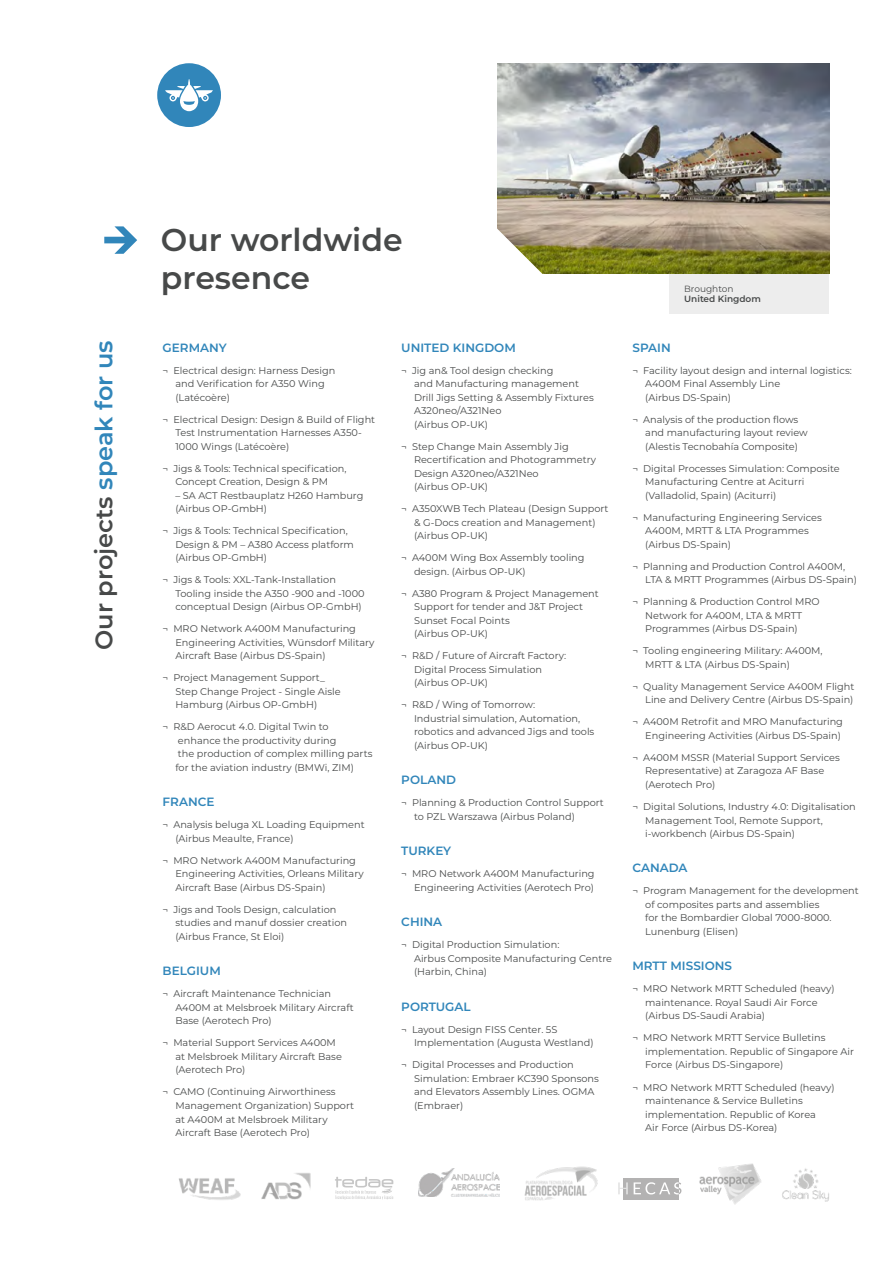
<style>
.page{position:relative;width:893px;height:1263px;background:#fff}
.page>*{position:absolute;margin:0;border:0;box-sizing:border-box;transform-origin:0 0}
.t1{font:600 31.5px/37.5px "Montserrat";color:#474949}
.t2{font:600 24px "Montserrat";color:#474949}
.t3{font:600 12px "Montserrat";color:#3186ba}
.t4{font:9.75px/13.5px "Montserrat";color:#474949}
.t5{font:600 9px "Montserrat";color:#474949}
.t6{font:9px "Montserrat";color:#474949}
.s1{color:#3186ba}
</style>
<div class="page">
<img style="left:497px;top:63px;width:332px;height:211px">
<svg style="left:497px;top:225px;width:47px;height:49px"></svg>
<div style="left:670px;top:274px;width:159px;height:40px;background:#ededed"></div>
<svg style="left:104px;top:226px;width:33px;height:28px"></svg>
<div style="left:157px;top:63px;width:64px;height:64px;background:#3186ba;border-radius:50%"></div>
<svg style="left:165px;top:79px;width:48px;height:32px"></svg>
<img style="left:419px;top:1168px;width:81px;height:28px">
<img style="left:782px;top:1168px;width:47px;height:33px">
<svg style="left:335px;top:1177px;width:58px;height:22px"></svg>
<img style="left:524px;top:1166px;width:74px;height:34px">
<img style="left:699px;top:1163px;width:62px;height:42px">
<img style="left:179px;top:1178px;width:62px;height:22px">
<img style="left:261px;top:1173px;width:50px;height:27px">
<div style="left:623px;top:1178px;width:56px;height:21px;background:#b3b2b2"></div>
<svg style="left:634px;top:1182px;width:47px;height:12px"></svg>
<svg style="left:618px;top:1182px;width:10px;height:12px"></svg>
<h2 class="t2" style="left:87px;top:650px;width:311px;rotate:-90deg">Our projects <span class="s1">speak for us</span></h2>
<h1 class="t1" style="left:161px;top:220px;width:243px">Our worldwide presence</h1>
<p class="t3" style="left:163px;top:339px;width:66px">GERMANY</p>
<p class="t4" style="left:175px;top:363px;width:161px;text-indent:-13px">¬ Electrical design: Harness Design and Verification for A350 Wing (Latécoère)</p>
<p class="t4" style="left:175px;top:412px;width:201px;text-indent:-13px">¬ Electrical Design: Design &amp; Build of Flight<br>Test Instrumentation Harnesses A350-<br>1000 Wings (Latécoère)</p>
<p class="t4" style="left:163px;top:461px;width:185px;text-align:center">¬ Jigs &amp; Tools: Technical specification,<br>Concept Creation, Design &amp; PM</p>
<p class="t4" style="left:175px;top:488px;width:190px">– SA ACT Restbauplatz H260 Hamburg (Airbus OP-GmbH)</p>
<p class="t4" style="left:175px;top:524px;width:180px;text-indent:-13px">¬ Jigs &amp; Tools: Technical Specification,<br>Design &amp; PM – A380 Access platform (Airbus OP-GmbH)</p>
<p class="t4" style="left:175px;top:573px;width:191px;text-indent:-13px">¬ Jigs &amp; Tools: XXL-Tank-Installation<br>Tooling inside the A350 -900 and -1000 conceptual Design (Airbus OP-GmbH)</p>
<p class="t4" style="left:175px;top:622px;width:201px;text-indent:-13px">¬ MRO Network A400M Manufacturing<br>Engineering Activities, Wünsdorf Military<br>Aircraft Base (Airbus DS-Spain)</p>
<p class="t4" style="left:175px;top:671px;width:167px;text-indent:-13px">¬ Project Management Support_<br>Step Change Project - Single Aisle<br>Hamburg (Airbus OP-GmbH)</p>
<p class="t4" style="left:175px;top:720px;width:199px;text-indent:-13px">¬ R&amp;D Aerocut 4.0. Digital Twin to enhance the productivity during<br>the production of complex milling parts for the aviation industry (BMWi, ZIM)</p>
<p class="t3" style="left:163px;top:794px;width:53px">FRANCE</p>
<p class="t4" style="left:175px;top:818px;width:191px;text-indent:-13px">¬ Analysis beluga XL Loading Equipment (Airbus Meaulte, France)</p>
<p class="t4" style="left:175px;top:853px;width:190px;text-indent:-13px">¬ MRO Network A400M Manufacturing<br>Engineering Activities, Orleans Military<br>Aircraft Base (Airbus DS-Spain)</p>
<p class="t4" style="left:175px;top:902px;width:173px;text-indent:-13px">¬ Jigs and Tools Design, calculation studies and manuf dossier creation (Airbus France, St Eloi)</p>
<p class="t3" style="left:163px;top:963px;width:60px">BELGIUM</p>
<p class="t4" style="left:175px;top:987px;width:180px;text-indent:-13px">¬ Aircraft Maintenance Technician<br>A400M at Melsbroek Military Aircraft<br>Base (Aerotech Pro)</p>
<p class="t4" style="left:175px;top:1036px;width:168px;text-indent:-13px">¬ Material Support Services A400M at Melsbroek Military Aircraft Base (Aerotech Pro)</p>
<p class="t4" style="left:175px;top:1085px;width:180px;text-indent:-13px">¬ CAMO (Continuing Airworthiness<br>Management Organization) Support at A400M at Melsbroek Military<br>Aircraft Base (Aerotech Pro)</p>
<p class="t3" style="left:401px;top:339px;width:116px">UNITED KINGDOM</p>
<p class="t4" style="left:414px;top:363px;width:181px;text-indent:-13px">¬ Jig an&amp; Tool design checking<br>and Manufacturing management<br>Drill Jigs Setting &amp; Assembly Fixtures<br>A320neo/A321Neo<br>(Airbus OP-UK)</p>
<p class="t4" style="left:414px;top:439px;width:183px;text-indent:-13px">¬ Step Change Main Assembly Jig<br>Recertification and Photogrammetry<br>Design A320neo/A321Neo<br>(Airbus OP-UK)</p>
<p class="t4" style="left:414px;top:502px;width:196px;text-indent:-13px">¬ A350XWB Tech Plateau (Design Support &amp; G-Docs creation and Management) (Airbus OP-UK)</p>
<p class="t4" style="left:414px;top:551px;width:172px;text-indent:-13px">¬ A400M Wing Box Assembly tooling design. (Airbus OP-UK)</p>
<p class="t4" style="left:414px;top:586px;width:186px;text-indent:-13px">¬ A380 Program &amp; Project Management<br>Support for tender and J&amp;T Project<br>Sunset Focal Points<br>(Airbus OP-UK)</p>
<p class="t4" style="left:414px;top:649px;width:154px;text-indent:-13px">¬ R&amp;D / Future of Aircraft Factory:<br>Digital Process Simulation (Airbus OP-UK)</p>
<p class="t4" style="left:414px;top:698px;width:182px;text-indent:-13px">¬ R&amp;D / Wing of Tomorrow:<br>Industrial simulation, Automation, robotics and advanced Jigs and tools (Airbus OP-UK)</p>
<p class="t3" style="left:401px;top:772px;width:56px">POLAND</p>
<p class="t4" style="left:414px;top:796px;width:191px;text-indent:-13px">¬ Planning &amp; Production Control Support to PZL Warszawa (Airbus Poland)</p>
<p class="t3" style="left:401px;top:843px;width:51px">TURKEY</p>
<p class="t4" style="left:401px;top:867px;width:195px;text-align:right">¬ MRO Network A400M Manufacturing<br>Engineering Activities (Aerotech Pro)</p>
<p class="t3" style="left:401px;top:914px;width:42px">CHINA</p>
<p class="t4" style="left:414px;top:938px;width:200px;text-indent:-13px">¬ Digital Production Simulation:<br>Airbus Composite Manufacturing Centre (Harbin, China)</p>
<p class="t3" style="left:401px;top:998px;width:71px">PORTUGAL</p>
<p class="t4" style="left:414px;top:1022px;width:181px;text-indent:-13px">¬ Layout Design FISS Center. 5S<br>Implementation (Augusta Westland)</p>
<p class="t4" style="left:414px;top:1058px;width:186px;text-indent:-13px">¬ Digital Processes and Production<br>Simulation: Embraer KC390 Sponsons and Elevators Assembly Lines. OGMA (Embraer)</p>
<p class="t6" style="left:684px;top:282px;width:51px">Broughton</p>
<p class="t5" style="left:684px;top:293px;width:78px">United Kingdom</p>
<p class="t3" style="left:632px;top:339px;width:40px">SPAIN</p>
<p class="t4" style="left:645px;top:363px;width:208px;text-indent:-13px">¬ Facility layout design and internal logistics:<br>A400M Final Assembly Line<br>(Airbus DS-Spain)</p>
<p class="t4" style="left:645px;top:412px;width:164px;text-indent:-13px">¬ Analysis of the production flows and manufacturing layout review (Alestis Tecnobahía Composite)</p>
<p class="t4" style="left:645px;top:461px;width:196px;text-indent:-13px">¬ Digital Processes Simulation: Composite<br>Manufacturing Centre at Aciturri (Valladolid, Spain) (Aciturri)</p>
<p class="t4" style="left:645px;top:510px;width:178px;text-indent:-13px">¬ Manufacturing Engineering Services<br>A400M, MRTT &amp; LTA Programmes (Airbus DS-Spain)</p>
<p class="t4" style="left:645px;top:559px;width:213px;text-indent:-13px">¬ Planning and Production Control A400M,<br>LTA &amp; MRTT Programmes (Airbus DS-Spain)</p>
<p class="t4" style="left:645px;top:595px;width:176px;text-indent:-13px">¬ Planning &amp; Production Control MRO<br>Network for A400M, LTA &amp; MRTT<br>Programmes (Airbus DS-Spain)</p>
<p class="t4" style="left:645px;top:644px;width:179px;text-indent:-13px">¬ Tooling engineering Military: A400M,<br>MRTT &amp; LTA (Airbus DS-Spain)</p>
<p class="t4" style="left:632px;top:679px;width:223px;text-align:right">¬ Quality Management Service A400M Flight<br>Line and Delivery Centre (Airbus DS-Spain)</p>
<p class="t4" style="left:632px;top:715px;width:212px;text-align:right">¬ A400M Retrofit and MRO Manufacturing<br>Engineering Activities (Airbus DS-Spain)</p>
<p class="t4" style="left:645px;top:750px;width:196px;text-indent:-13px">¬ A400M MSSR (Material Support Services<br>Representative) at Zaragoza AF Base (Aerotech Pro)</p>
<p class="t4" style="left:645px;top:799px;width:212px;text-indent:-13px">¬ Digital Solutions, Industry 4.0: Digitalisation<br>Management Tool, Remote Support, i-workbench (Airbus DS-Spain)</p>
<p class="t3" style="left:632px;top:860px;width:57px">CANADA</p>
<p class="t4" style="left:645px;top:884px;width:215px;text-indent:-13px">¬ Program Management for the development of composites parts and assemblies<br>for the Bombardier Global 7000-8000.<br>Lunenburg (Elisen)</p>
<p class="t3" style="left:632px;top:958px;width:101px">MRTT MISSIONS</p>
<p class="t4" style="left:645px;top:982px;width:191px;text-indent:-13px">¬ MRO Network MRTT Scheduled (heavy) maintenance. Royal Saudi Air Force (Airbus DS-Saudi Arabia)</p>
<p class="t4" style="left:645px;top:1031px;width:210px;text-indent:-13px">¬ MRO Network MRTT Service Bulletins implementation. Republic of Singapore Air<br>Force (Airbus DS-Singapore)</p>
<p class="t4" style="left:645px;top:1080px;width:191px;text-indent:-13px">¬ MRO Network MRTT Scheduled (heavy) maintenance &amp; Service Bulletins implementation. Republic of Korea<br>Air Force (Airbus DS-Korea)</p>
</div>
